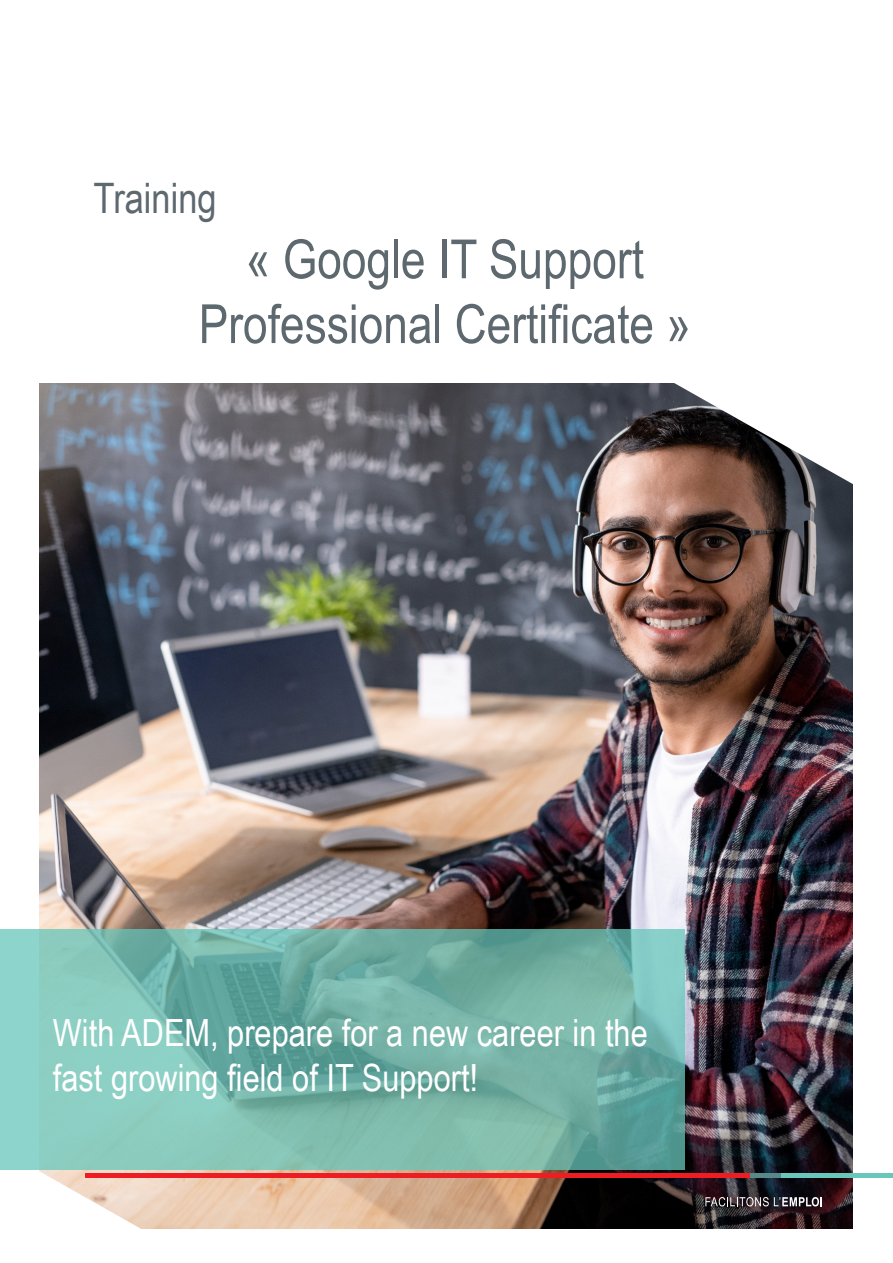
<style>
.page{position:relative;width:893px;height:1263px;background:#fff}
.page>*{position:absolute;margin:0;border:0;box-sizing:border-box;transform-origin:0 0}
.t1{font:54px "Arial Narrow";color:#5d686f}
.t2{font:42px "Arial Narrow";color:#5d686f}
.Sous-titre{font:37.5px/45px "Arial Narrow";color:#fff}
</style>
<div class="page">
<img style="left:40px;top:383px;width:812px;height:846px">
<svg style="left:662px;top:383px;width:191px;height:124px"></svg>
<svg style="left:39px;top:1170px;width:106px;height:59px"></svg>
<hr style="left:85px;top:1174px;width:665px;height:4px;background:#ee1d23">
<hr style="left:761px;top:1174px;width:132px;height:4px;background:#68c6bb">
<hr style="left:750px;top:1174px;width:31px;height:4px;background:#588888">
<svg style="left:705px;top:1197px;width:117px;height:9px"></svg>
<svg style="left:0;top:929px;width:685px;height:240px;background:#77b7ac"></svg>
<p class="t2" style="left:94px;top:168px;width:125px">Training</p>
<p class="t1" style="left:246px;top:220px;width:400px">« Google IT Support</p>
<p class="t1" style="left:199px;top:284px;width:494px">Professional Certificate »</p>
<p class="Sous-titre" style="left:53px;top:1009px;width:596px">With ADEM, prepare for a new career in the fast growing field of IT Support!</p>
</div>
